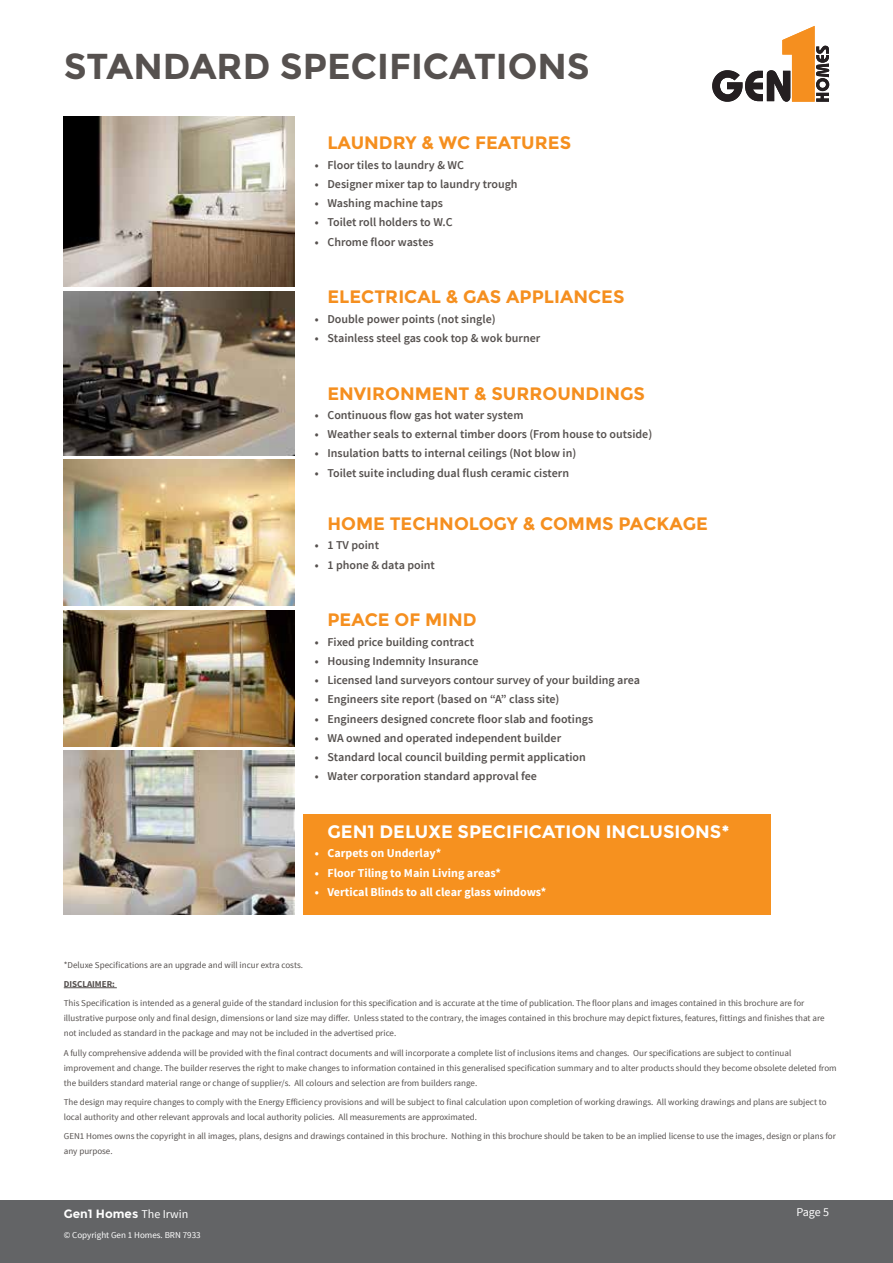
<style>
.page{position:relative;width:893px;height:1263px;background:#fff}
.page>*{position:absolute;margin:0;border:0;box-sizing:border-box;transform-origin:0 0}
.t1{font:700 36px "Montserrat";color:#56514f}
.t2{font:700 18px "Montserrat";color:#f58f1f}
.t3{font:700 18px "Montserrat";color:#fff}
.t4{font:600 12px "Source Sans Pro";color:#56514f}
.t5{font:700 12px "Source Sans Pro";color:#fff}
.t6{font:700 12px "Montserrat";color:#fff}
.t7{font:12px "Source Sans Pro";color:#fff}
.t8{font:9px/15px "Source Sans Pro";color:#56514f}
.t9{font:9px "Source Sans Pro";color:#fff}
.t10{font:700 9px "Source Sans Pro";color:#56514f}
.s1{font-family:"Source Sans Pro";font-weight:400}
</style>
<div class="page">
<div style="left:0;top:1200px;width:893px;height:63px;background:#636466"></div>
<div style="left:303px;top:814px;width:468px;height:100px;background:#f6911f"></div>
<img style="left:64px;top:116px;width:230px;height:171px">
<img style="left:64px;top:291px;width:230px;height:164px">
<img style="left:64px;top:459px;width:230px;height:147px">
<img style="left:64px;top:610px;width:230px;height:136px">
<img style="left:64px;top:751px;width:230px;height:163px">
<svg style="left:712px;top:26px;width:117px;height:76px"></svg>
<hr style="left:64px;top:987px;width:53px;height:1px;background:#56514f">
<h1 class="t1" style="left:64px;top:44px;width:528px">STANDARD SPECIFICATIONS</h1>
<h2 class="t2" style="left:327px;top:132px;width:245px">LAUNDRY &amp; WC FEATURES</h2>
<h3 class="t4" style="left:315px;top:157px;width:151px">• Floor tiles to laundry &amp; WC</h3>
<h3 class="t4" style="left:315px;top:176px;width:204px">• Designer mixer tap to laundry trough</h3>
<h3 class="t4" style="left:315px;top:195px;width:130px">• Washing machine taps</h3>
<h3 class="t4" style="left:315px;top:215px;width:140px">• Toilet roll holders to W.C</h3>
<h3 class="t4" style="left:315px;top:234px;width:120px">• Chrome floor wastes</h3>
<h2 class="t2" style="left:327px;top:286px;width:299px">ELECTRICAL &amp; GAS APPLIANCES</h2>
<h3 class="t4" style="left:315px;top:311px;width:182px">• Double power points (not single)</h3>
<h3 class="t4" style="left:315px;top:330px;width:227px">• Stainless steel gas cook top &amp; wok burner</h3>
<h2 class="t2" style="left:327px;top:382px;width:319px">ENVIRONMENT &amp; SURROUNDINGS</h2>
<h3 class="t4" style="left:315px;top:407px;width:210px">• Continuous flow gas hot water system</h3>
<h3 class="t4" style="left:315px;top:426px;width:339px">• Weather seals to external timber doors (From house to outside)</h3>
<h3 class="t4" style="left:315px;top:446px;width:263px">• Insulation batts to internal ceilings (Not blow in)</h3>
<h3 class="t4" style="left:315px;top:465px;width:256px">• Toilet suite including dual flush ceramic cistern</h3>
<h2 class="t2" style="left:327px;top:513px;width:382px">HOME TECHNOLOGY &amp; COMMS PACKAGE</h2>
<h3 class="t4" style="left:315px;top:538px;width:66px">• 1 TV point</h3>
<h3 class="t4" style="left:315px;top:557px;width:122px">• 1 phone &amp; data point</h3>
<h2 class="t2" style="left:327px;top:609px;width:151px">PEACE OF MIND</h2>
<h3 class="t4" style="left:315px;top:634px;width:161px">• Fixed price building contract</h3>
<h3 class="t4" style="left:315px;top:653px;width:165px">• Housing Indemnity Insurance</h3>
<h3 class="t4" style="left:315px;top:672px;width:327px">• Licensed land surveyors contour survey of your building area</h3>
<h3 class="t4" style="left:315px;top:692px;width:246px">• Engineers site report (based on “A” class site)</h3>
<h3 class="t4" style="left:315px;top:711px;width:280px">• Engineers designed concrete floor slab and footings</h3>
<h3 class="t4" style="left:315px;top:730px;width:248px">• WA owned and operated independent builder</h3>
<h3 class="t4" style="left:315px;top:749px;width:273px">• Standard local council building permit application</h3>
<h3 class="t4" style="left:315px;top:769px;width:224px">• Water corporation standard approval fee</h3>
<h2 class="t3" style="left:327px;top:821px;width:404px">GEN1 DELUXE SPECIFICATION INCLUSIONS*</h2>
<h3 class="t5" style="left:315px;top:846px;width:128px">• Carpets on Underlay*</h3>
<h3 class="t5" style="left:315px;top:865px;width:188px">• Floor Tiling to Main Living areas*</h3>
<h3 class="t5" style="left:315px;top:884px;width:233px">• Vertical Blinds to all clear glass windows*</h3>
<p class="t8" style="left:64px;top:957px;width:241px">*Deluxe Specifications are an upgrade and will incur extra costs.</p>
<p class="t10" style="left:64px;top:978px;width:53px">DISCLAIMER:</p>
<p class="t8" style="left:64px;top:996px;width:762px">This Specification is intended as a general guide of the standard inclusion for this specification and is accurate at the time of publication. The floor plans and images contained in this brochure are for illustrative purpose only and final design, dimensions or land size may differ. Unless stated to the contrary, the images contained in this brochure may depict fixtures, features, fittings and finishes that are not included as standard in the package and may not be included in the advertised price.</p>
<p class="t8" style="left:64px;top:1045px;width:774px">A fully comprehensive addenda will be provided with the final contract documents and will incorporate a complete list of inclusions items and changes. Our specifications are subject to continual improvement and change. The builder reserves the right to make changes to information contained in this generalised specification summary and to alter products should they become obsolete deleted from the builders standard material range or change of supplier/s. All colours and selection are from builders range.</p>
<p class="t8" style="left:64px;top:1094px;width:764px">The design may require changes to comply with the Energy Efficiency provisions and will be subject to final calculation upon completion of working drawings. All working drawings and plans are subject to local authority and other relevant approvals and local authority policies. All measurements are approximated.</p>
<p class="t8" style="left:64px;top:1129px;width:774px">GEN1 Homes owns the copyright in all images, plans, designs and drawings contained in this brochure. Nothing in this brochure should be taken to be an implied license to use the images, design or plans for any purpose.</p>
<h3 class="t6" style="left:64px;top:1207px;width:126px">Gen1 Homes <span class="s1">The Irwin</span></h3>
<h3 class="t7" style="left:796px;top:1204px;width:34px">Page 5</h3>
<p class="t9" style="left:64px;top:1229px;width:138px">© Copyright Gen 1 Homes. BRN 7933</p>
</div>
